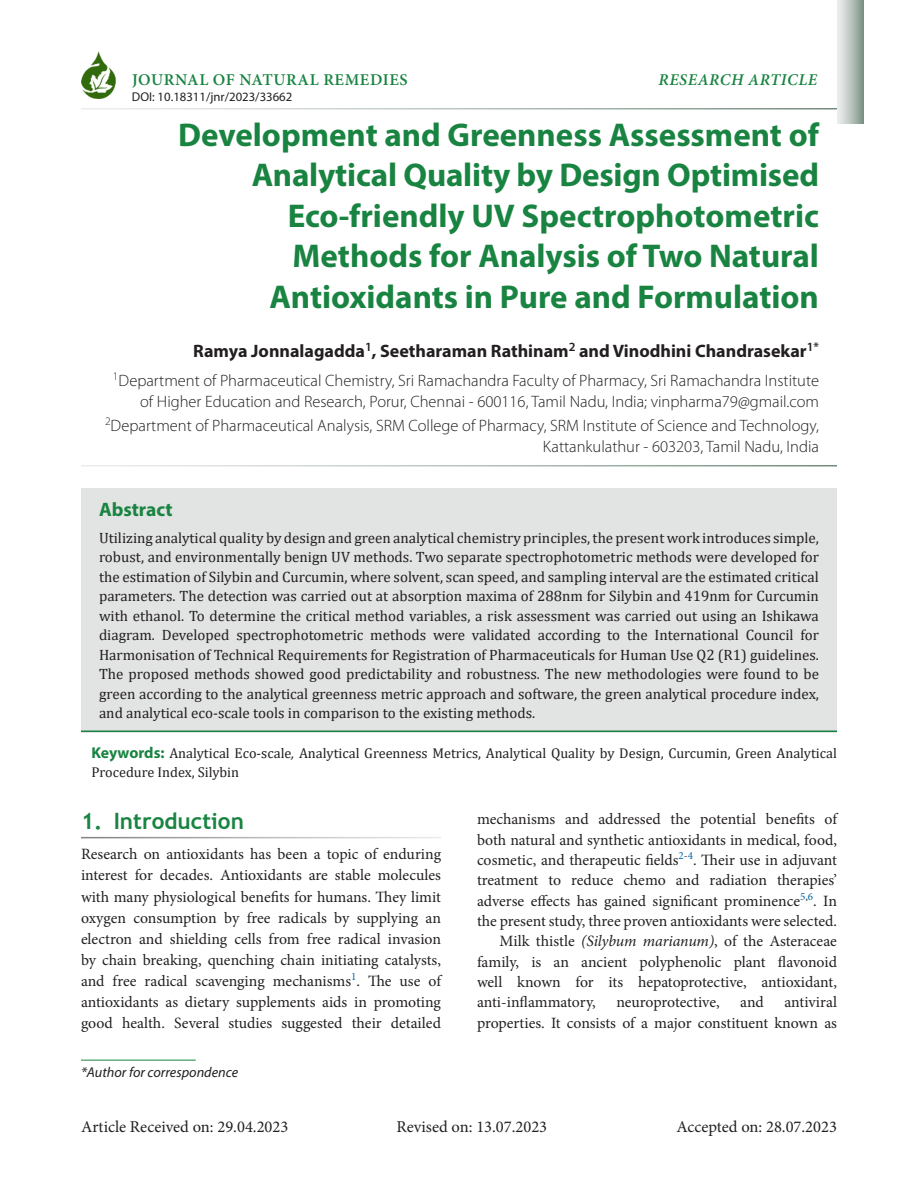
<style>
.page{position:relative;width:918px;height:1188px;background:#fff}
.page>*{position:absolute;margin:0;border:0;box-sizing:border-box;transform-origin:0 0}
.Chapter_Name{font:700 33px/40.5px "Myriad Pro";color:#198441;text-align:right}
.A-level{font:700 22.5px "Trebuchet MS";color:#198441}
.Abstract-head{font:700 19.5px "Myriad Pro";color:#198441}
.Author_Name{font:700 18px "Myriad Pro";color:#231f20}
.Affiliation{font:300 16.5px/21px "Myriad Pro";color:#231f20;text-align:right}
.Body_Text_1st_para{font:16.5px "Minion Pro";color:#231f20}
.Jrnl_Name{font:600 16.5px "Minion Pro";letter-spacing:.035em;color:#198441}
.Jrnl_Name-2{font:italic 600 16.5px "Minion Pro";letter-spacing:.035em;color:#198441}
.Text{font:15.75px/21px "Minion Pro";color:#231f20;text-align:justify}
.Text_Ind{font:15.75px/20.4px "Minion Pro";letter-spacing:-.005em;color:#231f20;text-align:justify}
.Abstract-text{font:15px/19.5px "Cambria";color:#231f20;text-align:justify}
.Keyword{font:14.25px/18.8px "Cambria";color:#231f20}
.t1{font:italic 14.25px "Myriad Pro";color:#231f20}
.t2{font:12.75px "Myriad Pro";color:#231f20}
.s1{font-family:"Myriad Pro";font-weight:700;font-size:15.75px;color:#198441}
.s2{font-style:italic}
</style>
<div class="page">
<hr style="left:81px;top:1060px;width:115px;height:1px;background:#198441">
<svg style="left:837px;top:0;width:27px;height:123px;background:#b8c3bd"></svg>
<img style="left:81px;top:52px;width:35px;height:46px">
<div style="left:81px;top:488px;width:756px;height:245px;background:#e2e3e3"></div>
<hr style="left:81px;top:731px;width:756px;height:1px;background:#198441">
<p class="Jrnl_Name-2" style="left:659px;top:68px;width:160px">RESEARCH ARTICLE</p>
<p class="Chapter_Name" style="left:178px;top:113px;width:642px">Development and Greenness Assessment of Analytical Quality by Design Optimised Eco-friendly UV Spectrophotometric Methods for Analysis of Two Natural Antioxidants in Pure and Formulation</p>
<p class="Author_Name" style="left:193px;top:339px;width:627px">Ramya Jonnalagadda<sup>1</sup>, Seetharaman Rathinam<sup>2</sup> and Vinodhini Chandrasekar<sup>1*</sup></p>
<p class="Affiliation" style="left:113px;top:370px;width:708px"><sup>1</sup>Department of Pharmaceutical Chemistry, Sri Ramachandra Faculty of Pharmacy, Sri Ramachandra Institute of Higher Education and Research, Porur, Chennai - 600116, Tamil Nadu, India; vinpharma79@gmail.com</p>
<p class="Affiliation" style="left:105px;top:415px;width:715px"><sup>2</sup>Department of Pharmaceutical Analysis, SRM College of Pharmacy, SRM Institute of Science and Technology,<br>Kattankulathur - 603203, Tamil Nadu, India</p>
<p class="Jrnl_Name" style="left:132px;top:68px;width:277px">JOURNAL OF NATURAL REMEDIES</p>
<p class="t2" style="left:132px;top:89px;width:162px">DOI: 10.18311/jnr/2023/33662</p>
<p class="Abstract-head" style="left:99px;top:497px;width:75px">Abstract</p>
<p class="Abstract-text" style="left:99px;top:528px;width:722px">Utilizing analytical quality by design and green analytical chemistry principles, the present work introduces simple, robust, and environmentally benign UV methods. Two separate spectrophotometric methods were developed for the estimation of Silybin and Curcumin, where solvent, scan speed, and sampling interval are the estimated critical parameters. The detection was carried out at absorption maxima of 288nm for Silybin and 419nm for Curcumin with ethanol. To determine the critical method variables, a risk assessment was carried out using an Ishikawa diagram. Developed spectrophotometric methods were validated according to the International Council for Harmonisation of Technical Requirements for Registration of Pharmaceuticals for Human Use Q2 (R1) guidelines.<br>The proposed methods showed good predictability and robustness. The new methodologies were found to be green according to the analytical greenness metric approach and software, the green analytical procedure index, and analytical eco-scale tools in comparison to the existing methods.</p>
<p class="Keyword" style="left:92px;top:744px;width:747px"><span class="s1">Keywords:</span> Analytical Eco-scale<span class="s2">,</span> Analytical Greenness Metrics, Analytical Quality by Design, Curcumin, Green Analytical<br>Procedure Index, Silybin</p>
<p class="A-level" style="left:81px;top:807px;width:164px">1. Introduction</p>
<p class="Text" style="left:81px;top:844px;width:362px">Research on antioxidants has been a topic of enduring interest for decades. Antioxidants are stable molecules with many physiological benefits for humans. They limit oxygen consumption by free radicals by supplying an electron and shielding cells from free radical invasion by chain breaking, quenching chain initiating catalysts, and free radical scavenging mechanisms<sup>1</sup>. The use of antioxidants as dietary supplements aids in promoting good health. Several studies suggested their detailed</p>
<p class="t1" style="left:81px;top:1063px;width:159px">*Author for correspondence</p>
<p class="Text" style="left:477px;top:809px;width:362px;line-height:20.4px">mechanisms and addressed the potential benefits of both natural and synthetic antioxidants in medical, food, cosmetic, and therapeutic fields<sup>2</sup><sup>-</sup><sup>4</sup>. Their use in adjuvant treatment to reduce chemo and radiation therapies’ adverse effects has gained significant prominence<sup>5</sup><sup>,</sup><sup>6</sup>. In the present study, three proven antioxidants were selected.</p>
<p class="Text_Ind" style="left:477px;top:931px;width:362px;text-indent:22px">Milk thistle <span class="s2">(Silybum marianum)</span>, of the Asteraceae family, is an ancient polyphenolic plant flavonoid well known for its hepatoprotective, antioxidant, anti-inflammatory,</p>
<p class="Text_Ind" style="left:477px;top:992px;width:362px;text-align:right">antiviral<br>properties. It consists of a major constituent known as</p>
<p class="Text_Ind" style="left:616px;top:992px;width:105px">neuroprotective,</p>
<p class="Text_Ind" style="left:740px;top:992px;width:25px">and</p>
<p class="Body_Text_1st_para" style="left:81px;top:1116px;width:209px">Article Received on: 29.04.2023</p>
<p class="Body_Text_1st_para" style="left:396px;top:1116px;width:152px">Revised on: 13.07.2023</p>
<p class="Body_Text_1st_para" style="left:676px;top:1116px;width:162px">Accepted on: 28.07.2023</p>
</div>
